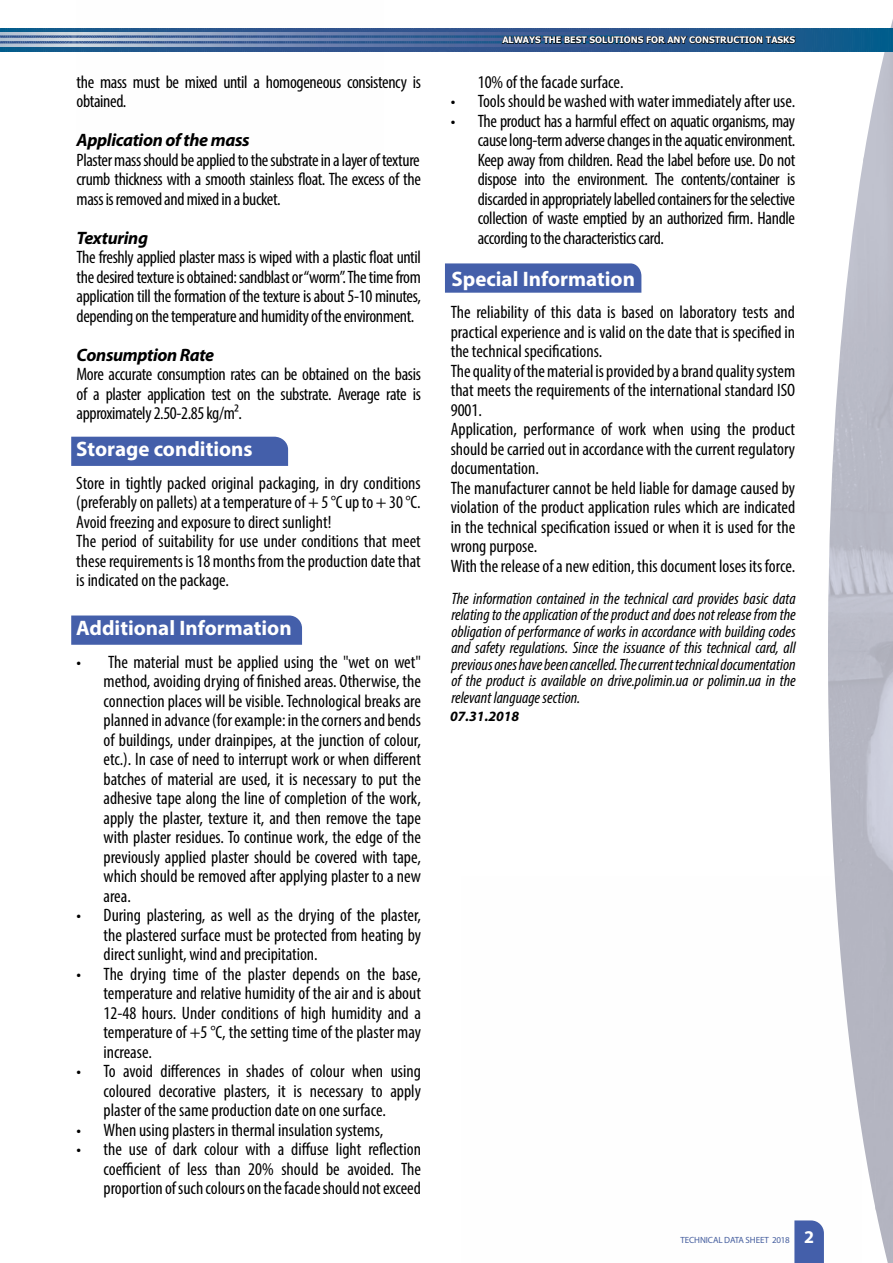
<style>
.page{position:relative;width:893px;height:1263px;background:#fff}
.page>*{position:absolute;margin:0;border:0;box-sizing:border-box;transform-origin:0 0}
.t1{font:700 21px "Myriad Pro";color:#fff}
.t2{font:condensed 18px/19.5px "Myriad Pro";color:#000;text-align:justify}
.t3{font:condensed 18px/19.5px "Myriad Pro";letter-spacing:-.02em;color:#000}
.t4{font:italic 700 18px "Myriad Pro";letter-spacing:-.02em;color:#000}
.t5{font:italic condensed 16.5px/16.5px "Myriad Pro";color:#000;text-align:justify}
.t6{font:italic 700 14.25px "Myriad Pro";color:#000}
.t7{font:700 9px "Tahoma";color:#fff}
.t8{font:9px "Myriad Pro";letter-spacing:-.01em;color:#455e9e}
.s1{font-weight:700;font-size:18px;color:#fff}
</style>
<div class="page">
<img style="left:863px;top:19px;width:30px;height:1244px">
<img style="left:828px;top:157px;width:48px;height:1054px">
<svg style="left:794px;top:1220px;width:30px;height:43px"></svg>
<img style="left:77px;top:28px;width:306px;height:1px">
<div style="left:71px;top:437px;width:217px;height:29px;background:#445faa"></div>
<svg style="left:445px;top:263px;width:196px;height:30px;background:#4963ac"></svg>
<svg style="left:71px;top:615px;width:231px;height:30px;background:#4963ac"></svg>
<svg style="left:0;top:29px;width:893px;height:23px;background:#3c628f"></svg>
<p class="t3" style="left:77px;top:72px;width:346px">the mass must be mixed until a homogeneous consistency is obtained.</p>
<p class="t4" style="left:77px;top:129px;width:175px">Application of the mass</p>
<p class="t2" style="left:77px;top:150px;width:346px">Plaster mass should be applied to the substrate in a layer of texture crumb thickness with a smooth stainless float. The excess of the mass is removed and mixed in a bucket.</p>
<p class="t4" style="left:77px;top:226px;width:73px">Texturing</p>
<p class="t2" style="left:77px;top:247px;width:346px">The freshly applied plaster mass is wiped with a plastic float until the desired texture is obtained: sandblast or “worm”. The time from application till the formation of the texture is about 5-10 minutes, depending on the temperature and humidity of the environment.</p>
<p class="t4" style="left:77px;top:343px;width:139px">Consumption Rate</p>
<p class="t2" style="left:77px;top:364px;width:346px">More accurate consumption rates can be obtained on the basis of a plaster application test on the substrate. Average rate is approximately 2.50-2.85 kg/m2.</p>
<p class="t1" style="left:76px;top:436px;width:178px">Storage conditions</p>
<p class="t2" style="left:76px;top:473px;width:346px;text-align:left">Store in tightly packed original packaging, in dry conditions (preferably on pallets) at a temperature of + 5 °C up to + 30 °C.<br>Avoid freezing and exposure to direct sunlight!<br>The period of suitability for use under conditions that meet these requirements is 18 months from the production date that is indicated on the package.</p>
<p class="t1" style="left:76px;top:614px;width:217px">Additional Information</p>
<p class="t2" style="left:104px;top:652px;width:319px;text-indent:-27px">• The material must be applied using the "wet on wet" method, avoiding drying of finished areas. Otherwise, the connection places will be visible. Technological breaks are planned in advance (for example: in the corners and bends of buildings, under drainpipes, at the junction of colour, etc.). In case of need to interrupt work or when different batches of material are used, it is necessary to put the adhesive tape along the line of completion of the work, apply the plaster, texture it, and then remove the tape with plaster residues. To continue work, the edge of the previously applied plaster should be covered with tape, which should be removed after applying plaster to a new area.</p>
<p class="t2" style="left:104px;top:905px;width:319px;text-indent:-27px">• During plastering, as well as the drying of the plaster, the plastered surface must be protected from heating by direct sunlight, wind and precipitation.</p>
<p class="t2" style="left:104px;top:964px;width:319px;text-indent:-27px">• The drying time of the plaster depends on the base, temperature and relative humidity of the air and is about 12-48 hours. Under conditions of high humidity and a temperature of +5 °C, the setting time of the plaster may increase.</p>
<p class="t2" style="left:104px;top:1061px;width:319px;text-indent:-27px">• To avoid differences in shades of colour when using coloured decorative plasters, it is necessary to apply plaster of the same production date on one surface.</p>
<p class="t2" style="left:77px;top:1120px;width:308px">• When using plasters in thermal insulation systems,</p>
<p class="t2" style="left:104px;top:1139px;width:319px;text-indent:-27px">• the use of dark colour with a diffuse light reflection coefficient of less than 20% should be avoided. The proportion of such colours on the facade should not exceed</p>
<p class="t7" style="left:502px;top:34px;width:294px">ALWAYS THE BEST SOLUTIONS FOR ANY CONSTRUCTION TASKS</p>
<p class="t2" style="left:478px;top:72px;width:147px">10% of the facade surface.</p>
<p class="t2" style="left:451px;top:91px;width:346px">• Tools should be washed with water immediately after use.</p>
<p class="t2" style="left:478px;top:111px;width:319px;text-indent:-27px">• The product has a harmful effect on aquatic organisms, may cause long-term adverse changes in the aquatic environment.<br>Keep away from children. Read the label before use. Do not dispose into the environment. The contents/container is discarded in appropriately labelled containers for the selective collection of waste emptied by an authorized firm. Handle according to the characteristics card.</p>
<p class="t1" style="left:451px;top:265px;width:185px">Special Information</p>
<p class="t2" style="left:451px;top:302px;width:346px;text-align:left">The reliability of this data is based on laboratory tests and practical experience and is valid on the date that is specified in the technical specifications.<br>The quality of the material is provided by a brand quality system that meets the requirements of the international standard ISO 9001.<br>Application, performance of work when using the product should be carried out in accordance with the current regulatory documentation.<br>The manufacturer cannot be held liable for damage caused by violation of the product application rules which are indicated in the technical specification issued or when it is used for the wrong purpose.<br>With the release of a new edition, this document loses its force.</p>
<p class="t5" style="left:451px;top:590px;width:346px">The information contained in the technical card provides basic data relating to the application of the product and does not release from the obligation of performance of works in accordance with building codes and safety regulations. Since the issuance of this technical card, all previous ones have been cancelled. The current technical documentation of the product is available on drive.polimin.ua or polimin.ua in the relevant language section.</p>
<p class="t6" style="left:450px;top:707px;width:71px">07.31.2018</p>
<p class="t8" style="left:680px;top:1235px;width:135px">TECHNICAL DATA SHEET 2018 <span class="s1">2</span></p>
</div>
